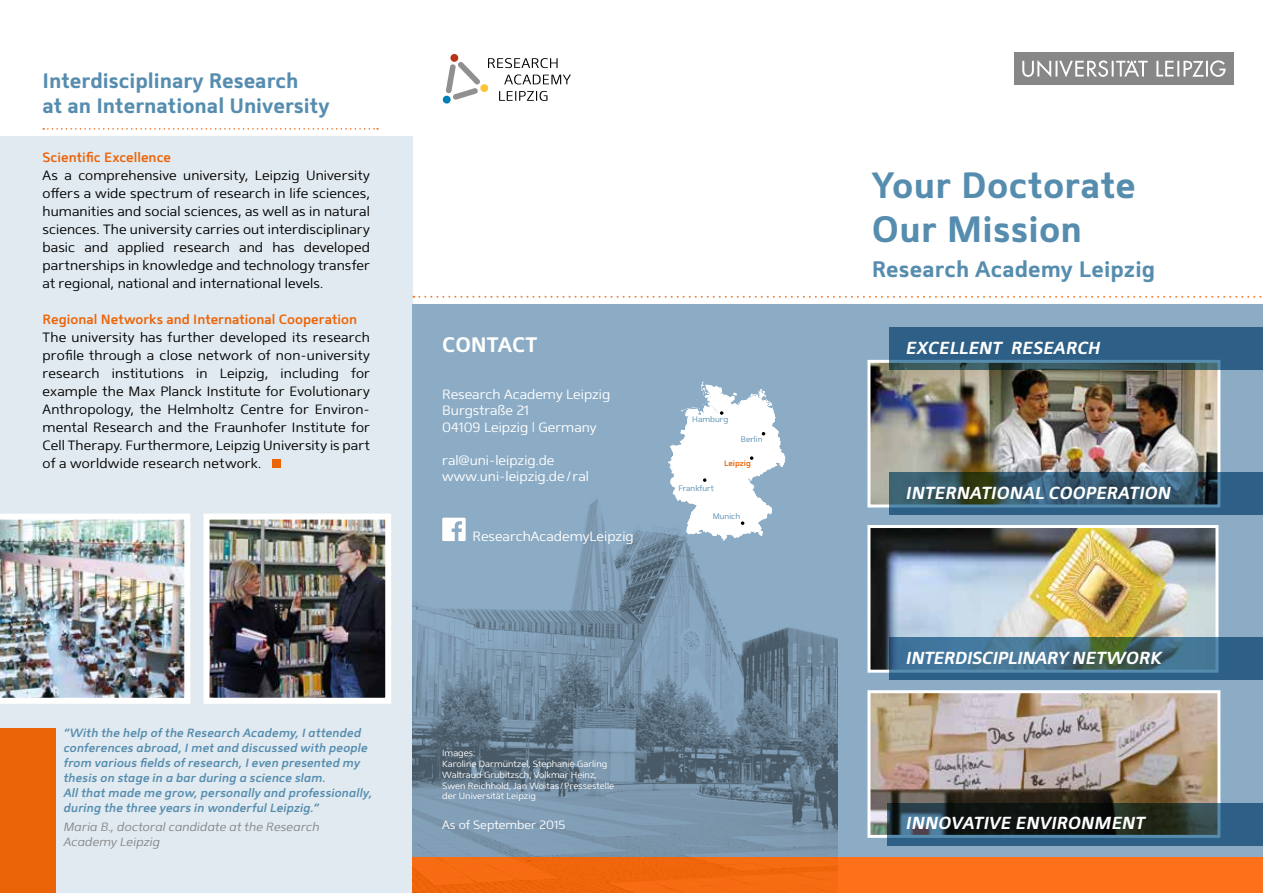
<style>
.page{position:relative;width:1263px;height:893px;background:#fff}
.page>*{position:absolute;margin:0;border:0;box-sizing:border-box;transform-origin:0 0}
.t1{font:700 36.6px/44px "Mentone";letter-spacing:.005em;color:#568daf}
.t2{font:700 22.5px "Mentone";letter-spacing:.005em;color:#568daf}
.t3{font:700 21px/25.5px "Mentone";color:#568daf}
.t4{font:700 21px "Mentone";color:#fff}
.t5{font:italic 700 17.4px "Mentone";color:#fff}
.t6{font:italic 700 17.4px "Mentone";letter-spacing:-.02em;color:#fff}
.t7{font:300 13.5px/18px "Mentone";letter-spacing:.01em;color:#000;text-align:justify}
.t8{font:300 13.5px/16.5px "Mentone";color:#fff}
.t9{font:600 13.5px "Mentone";letter-spacing:.005em;color:#ec6408}
.t10{font:italic 600 12px/15px "Mentone";letter-spacing:.01em;color:#568daf}
.t11{font:italic 300 12px/15px "Mentone";letter-spacing:.01em;color:#878787}
.t12{font:300 12px "Mentone";color:#fff}
.t13{font:300 9px/10.8px "Mentone";color:#fff}
.t14{font:300 7.95px "Mentone";color:#568daf}
.t15{font:600 7.95px "Mentone";color:#ec6408}
</style>
<div class="page">
<div style="left:0;top:137px;width:412px;height:756px;background:#e1eaf0"></div>
<div style="left:272px;top:459px;width:8px;height:9px;background:#ec6408"></div>
<div style="left:412px;top:305px;width:851px;height:588px;background:#8aaac4"></div>
<img style="left:412px;top:381px;width:426px;height:476px">
<div style="left:0;top:728px;width:55px;height:165px;background:#ec6408"></div>
<svg style="left:43px;top:128px;width:335px;height:2px"></svg>
<img style="left:211px;top:521px;width:173px;height:176px">
<div style="left:204px;top:514px;width:187px;height:190px;border:6px solid #fff"></div>
<img style="left:0;top:514px;width:190px;height:190px">
<svg style="left:413px;top:296px;width:849px;height:2px"></svg>
<img style="left:871px;top:364px;width:345px;height:139px">
<div style="left:867px;top:360px;width:353px;height:147px;border:3px solid #fff"></div>
<img style="left:871px;top:529px;width:343px;height:140px">
<div style="left:867px;top:525px;width:351px;height:148px;border:3px solid #fff"></div>
<div style="left:412px;top:857px;width:851px;height:36px;background:#f96e15"></div>
<svg style="left:442px;top:518px;width:24px;height:23px"></svg>
<div style="left:1014px;top:52px;width:220px;height:33px;background:#878787"></div>
<svg style="left:1022px;top:60px;width:203px;height:17px"></svg>
<svg style="left:443px;top:54px;width:128px;height:50px"></svg>
<svg style="left:668px;top:382px;width:117px;height:159px"></svg>
<img style="left:871px;top:694px;width:345px;height:140px">
<div style="left:867px;top:690px;width:353px;height:148px;border:3px solid #fff"></div>
<svg style="left:889px;top:472px;width:374px;height:43px;background:#345a70"></svg>
<svg style="left:889px;top:327px;width:374px;height:43px;background:#315f80"></svg>
<svg style="left:887px;top:803px;width:376px;height:43px;background:#263e4a"></svg>
<svg style="left:889px;top:638px;width:374px;height:42px;background:#3e6c86"></svg>
<h3 class="t3" style="left:43px;top:67px;width:288px">Interdisciplinary Research<br>at an International University</h3>
<p class="t9" style="left:43px;top:149px;width:130px">Scientific Excellence</p>
<p class="t7" style="left:43px;top:166px;width:329px">As a comprehensive university, Leipzig University offers a wide spectrum of research in life sciences, humanities and social sciences, as well as in natural sciences. The university carries out interdisciplinary basic and applied research and has developed partnerships in knowledge and technology transfer at regional, national and international levels.</p>
<p class="t9" style="left:43px;top:311px;width:316px">Regional Networks and International Cooperation</p>
<p class="t7" style="left:43px;top:328px;width:329px;text-align:left">The university has further developed its research profile through a close network of non-university research institutions in Leipzig, including for example the Max Planck Institute for Evolutionary Anthropology, the Helmholtz Centre for Environ&shy;mental Research and the Fraunhofer Institute for Cell Therapy. Furthermore, Leipzig University is part of a worldwide research network.</p>
<p class="t10" style="left:64px;top:725px;width:310px">“With the help of the Research Academy, I attended conferences abroad, I met and discussed with people from various fields of research, I even presented my thesis on stage in a bar during a science slam.<br>All that made me grow, personally and professionally, during the three years in wonderful Leipzig.”</p>
<p class="t11" style="left:64px;top:820px;width:257px">Maria B., doctoral candidate at the Research<br>Academy Leipzig</p>
<h3 class="t4" style="left:442px;top:332px;width:96px">CONTACT</h3>
<p class="t8" style="left:442px;top:386px;width:170px">Research Academy Leipzig<br>Burgstraße 21<br>04109 Leipzig | Germany</p>
<p class="t8" style="left:442px;top:452px;width:148px">ral@uni-leipzig.de www.uni-leipzig.de/ ral</p>
<p class="t8" style="left:473px;top:528px;width:163px">ResearchAcademyLeipzig</p>
<p class="t13" style="left:442px;top:748px;width:173px">Images:<br>Karoline Darmüntzel, Stephanie Garling<br>Waltraud Grubitzsch, Volkmar Heinz,<br>Swen Reichhold, Jan Woitas /Pressestelle der Universität Leipzig</p>
<p class="t12" style="left:442px;top:817px;width:124px">As of September 2015</p>
<h1 class="t1" style="left:872px;top:163px;width:265px">Your Doctorate<br>Our Mission</h1>
<h2 class="t2" style="left:872px;top:255px;width:285px">Research Academy Leipzig</h2>
<p class="t14" style="left:692px;top:415px;width:37px">Hamburg</p>
<p class="t14" style="left:741px;top:434px;width:23px">Berlin</p>
<p class="t15" style="left:724px;top:458px;width:28px">Leipzig</p>
<p class="t5" style="left:906px;top:337px;width:196px">EXCELLENT RESEARCH</p>
<p class="t14" style="left:678px;top:483px;width:37px">Frankfurt</p>
<p class="t5" style="left:906px;top:482px;width:266px">INTERNATIONAL COOPERATION</p>
<p class="t14" style="left:713px;top:511px;width:29px">Munich</p>
<p class="t6" style="left:906px;top:647px;width:257px">INTERDISCIPLINARY NETWORK</p>
<p class="t5" style="left:906px;top:812px;width:241px">INNOVATIVE ENVIRONMENT</p>
</div>
